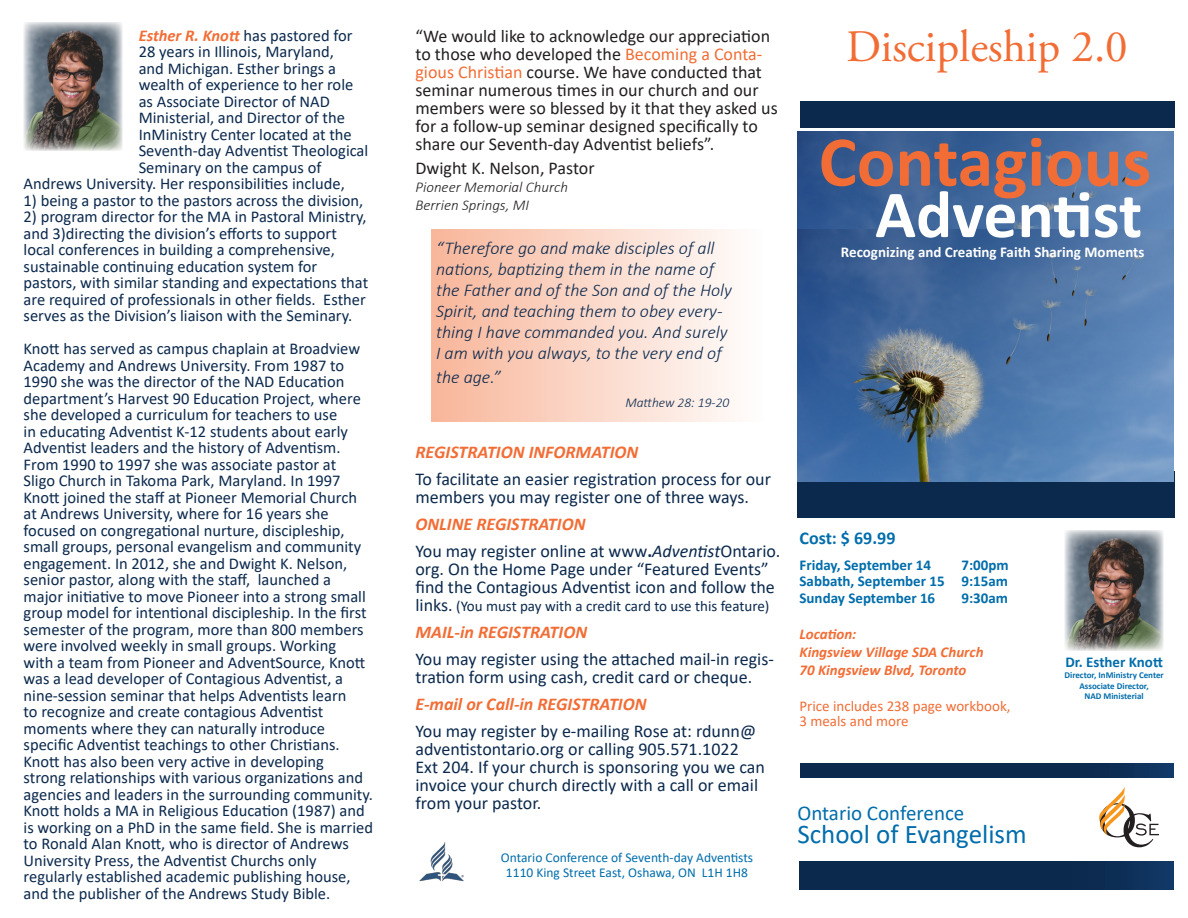
<style>
.page{position:relative;width:1188px;height:918px;background:#fff}
.page>*{position:absolute;margin:0;border:0;box-sizing:border-box;transform-origin:0 0}
.t1{font:700 72px "Calibri";color:#f26d35}
.t2{font:700 67.5px "Calibri";letter-spacing:-.005em;color:#fff}
.t3{font:45px "Adobe Garamond Pro";color:#f26d35}
.t4{font:27px "Calibri";color:#006dab}
.t5{font:21px "Calibri";color:#006dab}
.t6{font:18px/18px "Calibri";color:#0b294d}
.t7{font:18px/18px "Calibri";color:#231f20}
.t8{font:italic 300 18px/21px "Calibri";color:#0b294d}
.t9{font:italic 700 18px "Calibri";color:#f26d35}
.t10{font:700 18px "Calibri";color:#006dab}
.t11{font:16.5px/16.5px "Calibri";color:#0b294d}
.t12{font:700 15px/16.5px "Calibri";color:#006dab;text-align:justify}
.t13{font:italic 700 15px/18px "Calibri";color:#f26d35}
.t14{font:15px "Calibri";color:#0b294d}
.t15{font:15px/15px "Calibri";color:#f26d35}
.t16{font:700 15px "Calibri";color:#fff}
.t17{font:italic 300 15px "Calibri";color:#231f20}
.t18{font:13.5px/15px "Calibri";color:#006dab;text-align:center}
.t19{font:italic 300 13.5px "Calibri";color:#0b294d}
.t20{font:700 9px/10.8px "Calibri";color:#006dab;text-align:center}
.s1{font-weight:700;font-style:italic;color:#f26d35}
.s2{color:#f26d35}
.s3{font-weight:700}
.s4{font-style:italic}
.s5{font-size:18px}
</style>
<div class="page">
<img style="left:797px;top:132px;width:377px;height:97px">
<div style="left:797px;top:481px;width:377px;height:37px;background:#0b294d"></div>
<div style="left:800px;top:101px;width:374px;height:26px;background:#0b294d"></div>
<img style="left:799px;top:862px;width:375px;height:27px">
<img style="left:801px;top:763px;width:373px;height:15px">
<svg style="left:1099px;top:787px;width:60px;height:60px"></svg>
<img style="left:1065px;top:530px;width:98px;height:121px">
<img style="left:24px;top:22px;width:98px;height:128px">
<img style="left:419px;top:842px;width:45px;height:40px">
<div style="left:432px;top:229px;width:333px;height:193px;background:linear-gradient(to right,#f8b69a,#fefefe)"></div>
<img style="left:797px;top:229px;width:377px;height:252px">
<p class="t11" style="left:139px;top:26px;width:215px"><span class="s1">Esther R. Knott</span> has pastored for</p>
<p class="t11" style="left:139px;top:43px;width:197px">28 years in Illinois, Maryland,</p>
<p class="t11" style="left:139px;top:59px;width:199px">and Michigan. Esther brings a</p>
<p class="t11" style="left:139px;top:76px;width:216px">wealth of experience to her role</p>
<p class="t11" style="left:139px;top:92px;width:193px">as Associate Director of NAD</p>
<p class="t11" style="left:139px;top:109px;width:208px">Ministerial, and Director of the</p>
<p class="t11" style="left:139px;top:125px;width:215px">InMinistry Center located at the</p>
<p class="t11" style="left:139px;top:142px;width:231px">Seventh-day Adventist Theological</p>
<p class="t11" style="left:139px;top:158px;width:184px">Seminary on the campus of</p>
<p class="t11" style="left:24px;top:175px;width:323px">Andrews University. Her responsibilities include,</p>
<p class="t11" style="left:24px;top:191px;width:341px">1) being a pastor to the pastors across the division,</p>
<p class="t11" style="left:24px;top:208px;width:346px">2) program director for the MA in Pastoral Ministry, and 3)directing the division’s efforts to support local conferences in building a comprehensive, sustainable continuing education system for pastors, with similar standing and expectations that are required of professionals in other fields. Esther serves as the Division’s liaison with the Seminary.</p>
<p class="t11" style="left:24px;top:340px;width:351px">Knott has served as campus chaplain at Broadview Academy and Andrews University. From 1987 to 1990 she was the director of the NAD Education department’s Harvest 90 Education Project, where she developed a curriculum for teachers to use<br>in educating Adventist K-12 students about early Adventist leaders and the history of Adventism.<br>From 1990 to 1997 she was associate pastor at<br>Sligo Church in Takoma Park, Maryland. In 1997<br>Knott joined the staff at Pioneer Memorial Church at Andrews University, where for 16 years she focused on congregational nurture, discipleship, small groups, personal evangelism and community engagement. In 2012, she and Dwight K. Nelson, senior pastor, along with the staff, launched a major initiative to move Pioneer into a strong small group model for intentional discipleship. In the first semester of the program, more than 800 members were involved weekly in small groups. Working<br>with a team from Pioneer and AdventSource, Knott was a lead developer of Contagious Adventist, a nine-session seminar that helps Adventists learn<br>to recognize and create contagious Adventist moments where they can naturally introduce specific Adventist teachings to other Christians.<br>Knott has also been very active in developing<br>strong relationships with various organizations and agencies and leaders in the surrounding community.</p>
<p class="t11" style="left:24px;top:802px;width:351px">Knott holds a MA in Religious Education (1987) and is working on a PhD in the same field. She is married to Ronald Alan Knott, who is director of Andrews University Press, the Adventist Churchs only regularly established academic publishing house, and the publisher of the Andrews Study Bible.</p>
<p class="t7" style="left:416px;top:26px;width:364px">“We would like to acknowledge our appreciation to those who developed the <span class="s2">Becoming a Conta&shy;gious Christian</span> course. We have conducted that seminar numerous times in our church and our members were so blessed by it that they asked us for a follow-up seminar designed specifically to share our Seventh-day Adventist beliefs”.</p>
<p class="t7" style="left:416px;top:158px;width:181px">Dwight K. Nelson, Pastor</p>
<p class="t17" style="left:416px;top:177px;width:154px">Pioneer Memorial Church</p>
<p class="t17" style="left:416px;top:195px;width:115px">Berrien Springs, MI</p>
<p class="t8" style="left:436px;top:237px;width:297px">“Therefore go and make disciples of all nations, baptizing them in the name of the Father and of the Son and of the Holy Spirit, and teaching them to obey every&shy;thing I have commanded you. And surely I am with you always, to the very end of</p>
<p class="t8" style="left:436px;top:366px;width:66px">the age.”</p>
<p class="t19" style="left:625px;top:394px;width:106px">Matthew 28: 19-20</p>
<p class="t9" style="left:416px;top:439px;width:224px">REGISTRATION INFORMATION</p>
<p class="t6" style="left:416px;top:469px;width:357px">To facilitate an easier registration process for our members you may register one of three ways.</p>
<p class="t9" style="left:416px;top:511px;width:172px">ONLINE REGISTRATION</p>
<p class="t6" style="left:416px;top:541px;width:366px">You may register online at www<span class="s3">.</span><span class="s4">Adventist</span>Ontario. org. On the Home Page under “Featured Events” find the Contagious Adventist icon and follow the</p>
<p class="t14" style="left:416px;top:596px;width:355px"><span class="s5">links.</span> (You must pay with a credit card to use this feature)</p>
<p class="t9" style="left:416px;top:619px;width:173px">MAIL-in REGISTRATION</p>
<p class="t6" style="left:416px;top:649px;width:360px">You may register using the attached mail-in regis&shy;tration form using cash, credit card or cheque.</p>
<p class="t9" style="left:416px;top:691px;width:233px">E-mail or Call-in REGISTRATION</p>
<p class="t6" style="left:416px;top:721px;width:351px">You may register by e-mailing Rose at: rdunn@ adventistontario.org or calling 905.571.1022<br>Ext 204. If your church is sponsoring you we can invoice your church directly with a call or email from your pastor.</p>
<p class="t18" style="left:501px;top:850px;width:254px">Ontario Conference of Seventh-day Adventists<br>1110 King Street East, Oshawa, ON L1H 1H8</p>
<p class="t3" style="left:846px;top:19px;width:283px">Discipleship 2.0</p>
<p class="t1" style="left:819px;top:111px;width:334px">Contagious</p>
<p class="t2" style="left:875px;top:167px;width:269px">Adventist</p>
<p class="t16" style="left:841px;top:241px;width:305px">Recognizing and Creating Faith Sharing Moments</p>
<p class="t10" style="left:800px;top:525px;width:97px">Cost: $ 69.99</p>
<p class="t12" style="left:800px;top:556px;width:133px">Friday, September 14</p>
<p class="t12" style="left:800px;top:556px;width:211px;text-indent:162px">7:00pm Sabbath, September 15 9:15am Sunday September 16</p>
<p class="t12" style="left:962px;top:589px;width:48px">9:30am</p>
<p class="t13" style="left:800px;top:624px;width:58px">Location:</p>
<p class="t13" style="left:800px;top:642px;width:186px">Kingsview Village SDA Church<br>70 Kingsview Blvd, Toronto</p>
<p class="t15" style="left:800px;top:698px;width:213px">Price includes 238 page workbook,<br>3 meals and more</p>
<p class="t5" style="left:797px;top:798px;width:168px">Ontario Conference</p>
<p class="t4" style="left:797px;top:815px;width:231px">School of Evangelism</p>
<p class="t12" style="left:1065px;top:654px;width:99px">Dr. Esther Knott</p>
<p class="t20" style="left:1064px;top:669px;width:101px">Director, InMinistry Center</p>
<p class="t20" style="left:1079px;top:680px;width:71px">Associate Director,<br>NAD Ministerial</p>
</div>
